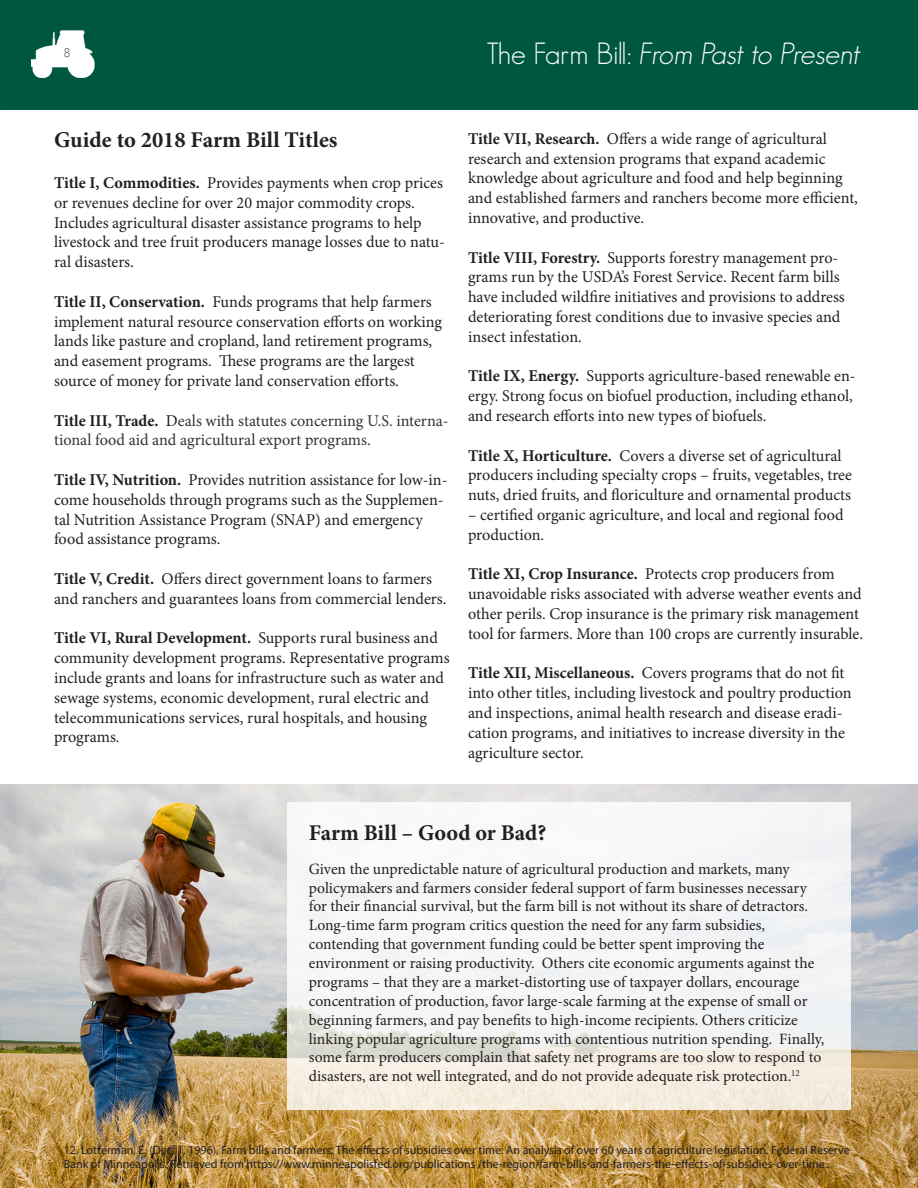
<style>
.page{position:relative;width:918px;height:1188px;background:#fff}
.page>*{position:absolute;margin:0;border:0;box-sizing:border-box;transform-origin:0 0}
.t1{font:italic 300 30px "Geosans";color:#fff}
.t2{font:700 22.5px "Minion Pro";color:#231f20}
.t3{font:16.5px/19.8px "Minion Pro";letter-spacing:-.005em;color:#231f20}
.t4{font:16.5px/19.8px "Minion Pro";color:#333}
.t5{font:15.75px/18.9px "Minion Pro";color:#231f20}
.t6{font:12px/14.4px "Myriad Pro";color:#231f20}
.t7{font:300 12px "Geosans";color:#231f20}
.s1{font-style:normal}
.s2{font-weight:700}
.s3{font-weight:700;color:#231f20}
.s4{color:#231f20}
</style>
<div class="page">
<img style="left:0;top:784px;width:918px;height:404px">
<svg style="left:287px;top:802px;width:563px;height:308px;fill:#f6f5f5"></svg>
<div style="left:0;top:0;width:918px;height:109px;background:#005740"></div>
<img style="left:32px;top:30px;width:62px;height:48px">
<p class="t7" style="left:64px;top:46px;width:8px">8</p>
<p class="t1" style="left:486px;top:37px;width:377px"><span class="s1">The Farm Bill:</span> From Past to Present</p>
<p class="t2" style="left:54px;top:124px;width:285px">Guide to 2018 Farm Bill Titles</p>
<p class="t3" style="left:54px;top:173px;width:392px"><span class="s2">Title I, Commodities.</span> Provides payments when crop prices or revenues decline for over 20 major commodity crops.<br>Includes agricultural disaster assistance programs to help livestock and tree fruit producers manage losses due to natu&shy;ral disasters.</p>
<p class="t3" style="left:54px;top:292px;width:390px"><span class="s2">Title II, Conservation.</span> Funds programs that help farmers implement natural resource conservation efforts on working lands like pasture and cropland, land retirement programs, and easement programs. These programs are the largest source of money for private land conservation efforts.</p>
<p class="t4" style="left:54px;top:411px;width:396px"><span class="s3">Title III, Trade.</span> <span class="s4">D</span>eals with statutes concerning U.S. interna&shy;tional food aid and agricultural export programs.</p>
<p class="t3" style="left:54px;top:470px;width:395px"><span class="s2">Title IV, Nutrition.</span> Provides nutrition assistance for low-in&shy;come households through programs such as the Supplemen&shy;tal Nutrition Assistance Program (SNAP) and emergency food assistance programs.</p>
<p class="t3" style="left:54px;top:569px;width:394px"><span class="s2">Title V, Credit.</span> Offers direct government loans to farmers and ranchers and guarantees loans from commercial lenders.</p>
<p class="t3" style="left:54px;top:628px;width:397px"><span class="s2">Title VI, Rural Development.</span> Supports rural business and community development programs. Representative programs include grants and loans for infrastructure such as water and sewage systems, economic development, rural electric and telecommunications services, rural hospitals, and housing programs.</p>
<p class="t3" style="left:468px;top:129px;width:391px"><span class="s2">Title VII, Research.</span> Offers a wide range of agricultural research and extension programs that expand academic knowledge about agriculture and food and help beginning and established farmers and ranchers become more efficient, innovative, and productive.</p>
<p class="t3" style="left:468px;top:247px;width:378px"><span class="s2">Title VIII, Forestry.</span> Supports forestry management pro&shy;grams run by the USDA’s Forest Service. Recent farm bills have included wildfire initiatives and provisions to address deteriorating forest conditions due to invasive species and insect infestation.</p>
<p class="t3" style="left:468px;top:366px;width:389px"><span class="s2">Title IX, Energy.</span> Supports agriculture-based renewable en&shy;ergy. Strong focus on biofuel production, including ethanol, and research efforts into new types of biofuels.</p>
<p class="t3" style="left:468px;top:445px;width:385px"><span class="s2">Title X, Horticulture.</span> Covers a diverse set of agricultural producers including specialty crops – fruits, vegetables, tree nuts, dried fruits, and floriculture and ornamental products</p>
<p class="t3" style="left:468px;top:505px;width:377px">– certified organic agriculture, and local and regional food production.</p>
<p class="t3" style="left:468px;top:564px;width:397px"><span class="s2">Title XI, Crop Insurance.</span> Protects crop producers from unavoidable risks associated with adverse weather events and other perils. Crop insurance is the primary risk management tool for farmers. More than 100 crops are currently insurable.</p>
<p class="t3" style="left:468px;top:663px;width:385px"><span class="s2">Title XII, Miscellaneous.</span> Covers programs that do not fit into other titles, including livestock and poultry production and inspections, animal health research and disease eradi&shy;cation programs, and initiatives to increase diversity in the agriculture sector.</p>
<p class="t2" style="left:309px;top:817px;width:239px">Farm Bill – Good or Bad?</p>
<p class="t5" style="left:309px;top:859px;width:501px">Given the unpredictable nature of agricultural production and markets, many policymakers and farmers consider federal support of farm businesses necessary for their financial survival, but the farm bill is not without its share of detractors.</p>
<p class="t5" style="left:309px;top:916px;width:517px">Long-time farm program critics question the need for any farm subsidies, contending that government funding could be better spent improving the environment or raising productivity. Others cite economic arguments against the programs – that they are a market-distorting use of taxpayer dollars, encourage concentration of production, favor large-scale farming at the expense of small or beginning farmers, and pay benefits to high-income recipients. Others criticize linking popular agriculture programs with contentious nutrition spending. Finally, some farm producers complain that safety net programs are too slow to respond to disasters, are not well integrated, and do not provide adequate risk protection.<sup>12</sup></p>
<p class="t6" style="left:64px;top:1142px;width:787px">12. Lotterman, E. (Dec. 1, 1996). Farm bills and farmers: The effects of subsidies over time: An analysis of over 60 years of agriculture legislation. Federal Reserve<br>Bank of Minneapolis. Retrieved from https://www.minneapolisfed.org/publications /the-region/farm-bills-and-farmers-the-effects-of-subsidies-over-time..</p>
</div>
